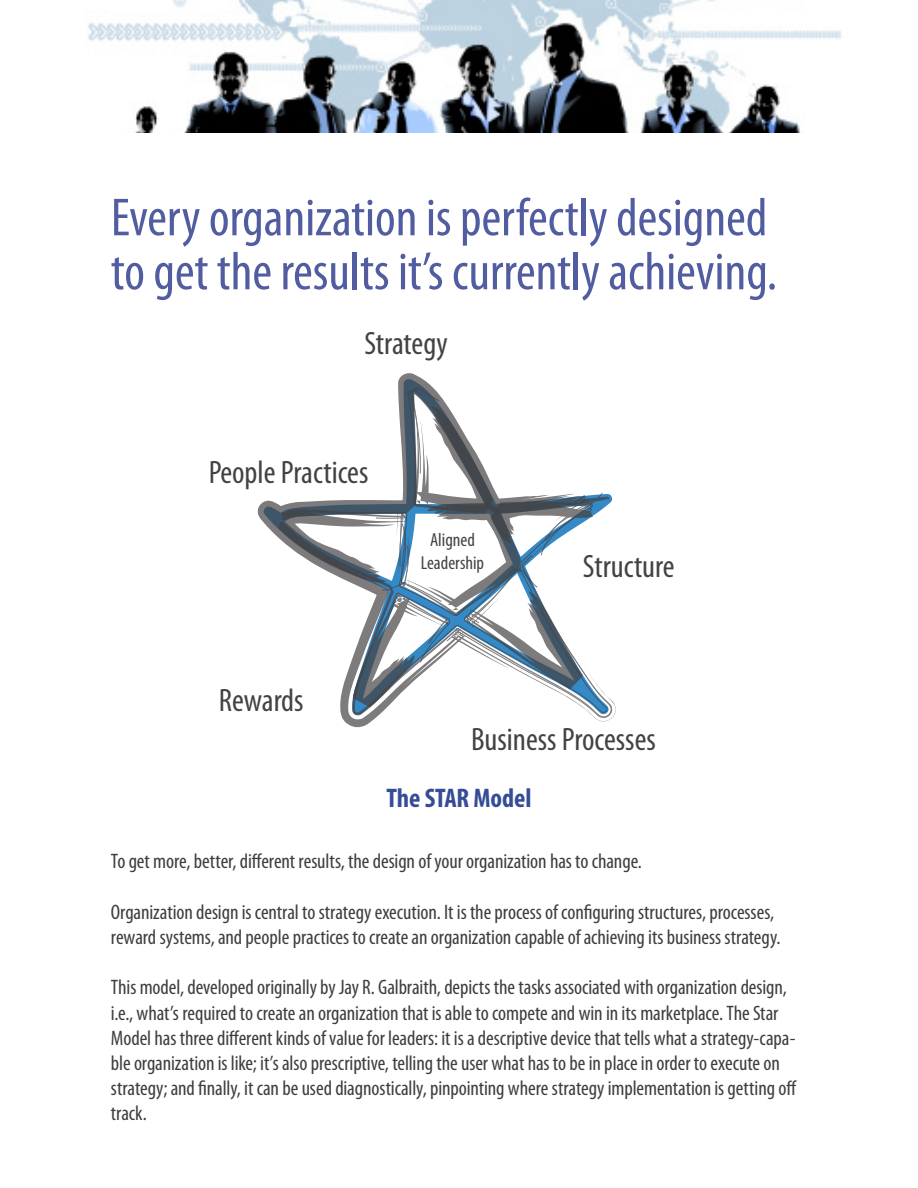
<style>
.page{position:relative;width:918px;height:1188px;background:#fff}
.page>*{position:absolute;margin:0;border:0;box-sizing:border-box;transform-origin:0 0}
.Headline{font:condensed 54px/54px "Myriad Pro";color:#515da0}
.t1{font:condensed 32.4px "Myriad Pro";color:#231f20}
.t2{font:700 condensed 27px "Myriad Pro";letter-spacing:-.005em;color:#354d96}
.Headline-2{font:condensed 21px/25.2px "Myriad Pro";letter-spacing:-.005em;color:#3e3e3f}
.t3{font:condensed 18.9px/22.8px "Myriad Pro";color:#231f20;text-align:center}
</style>
<div class="page">
<img style="left:88px;top:0;width:754px;height:133px">
<svg style="left:258px;top:373px;width:358px;height:354px"></svg>
<svg style="left:275px;top:388px;width:339px;height:331px"></svg>
<p class="Headline" style="left:111px;top:190px;width:668px">Every organization is perfectly designed to get the results it’s currently achieving.</p>
<h2 class="t1" style="left:364px;top:324px;width:85px">Strategy</h2>
<h2 class="t1" style="left:208px;top:453px;width:162px">People Practices</h2>
<p class="t3" style="left:421px;top:529px;width:65px">Aligned<br>Leadership</p>
<h2 class="t1" style="left:583px;top:547px;width:93px">Structure</h2>
<h2 class="t1" style="left:219px;top:680px;width:86px">Rewards</h2>
<h2 class="t1" style="left:471px;top:720px;width:186px">Business Processes</h2>
<p class="t2" style="left:386px;top:781px;width:147px">The STAR Model</p>
<p class="Headline-2" style="left:111px;top:849px;width:533px">To get more, better, different results, the design of your organization has to change.</p>
<p class="Headline-2" style="left:111px;top:899px;width:671px">Organization design is central to strategy execution. It is the process of configuring structures, processes, reward systems, and people practices to create an organization capable of achieving its business strategy.</p>
<p class="Headline-2" style="left:111px;top:975px;width:687px">This model, developed originally by Jay R. Galbraith, depicts the tasks associated with organization design, i.e., what’s required to create an organization that is able to compete and win in its marketplace. The Star Model has three different kinds of value for leaders: it is a descriptive device that tells what a strategy-capa&shy;ble organization is like; it’s also prescriptive, telling the user what has to be in place in order to execute on strategy; and finally, it can be used diagnostically, pinpointing where strategy implementation is getting off track.</p>
</div>
